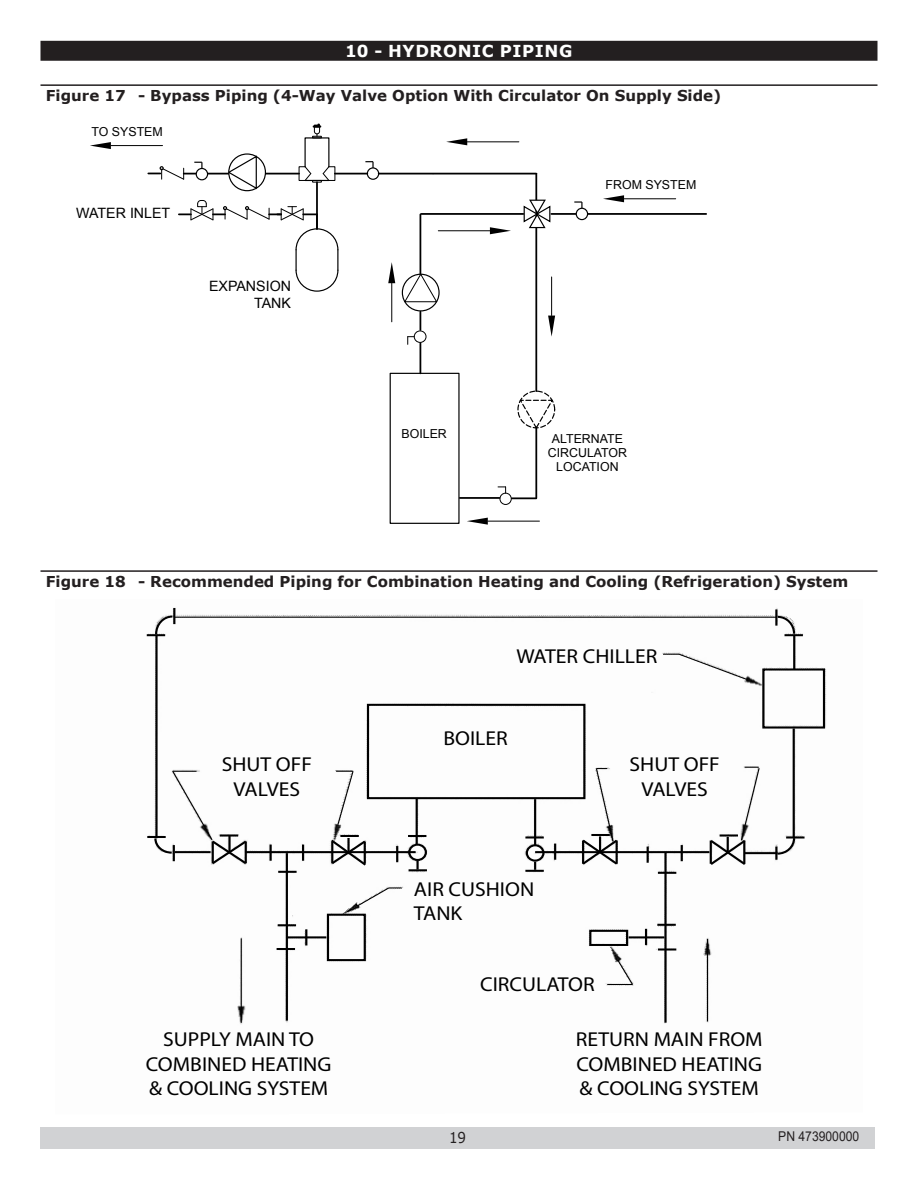
<style>
.page{position:relative;width:918px;height:1188px;background:#fff}
.page>*{position:absolute;margin:0;border:0;box-sizing:border-box;transform-origin:0 0}
.t1{font:20.25px/24.2px "Myriad Pro";color:#000;text-align:center;scale:1.07 1}
.t2{font:700 16.5px "Verdana";letter-spacing:.035em;color:#fff}
.t3{font:700 15px "Verdana";color:#231f20}
.t4{font:15px "Verdana";color:#231f20;scale:.9 1}
.t5{font:14.25px/17.1px "Arial";color:#000;text-align:right}
.t6{font:13.5px "Arial";color:#231f20;scale:.9 1}
.t7{font:12.45px/14.1px "Arial";color:#000;text-align:center}
</style>
<div class="page">
<hr style="left:420px;top:343px;width:1px;height:30px;background:#000">
<hr style="left:460px;top:497px;width:40px;height:2px;background:#000">
<hr style="left:512px;top:497px;width:24px;height:2px;background:#000">
<div style="left:390px;top:373px;width:70px;height:151px;border:1px solid #000"></div>
<svg style="left:403px;top:273px;width:35px;height:30px"></svg>
<div style="left:402px;top:274px;width:38px;height:38px;border:1px solid #000;border-radius:50%"></div>
<svg style="left:420px;top:312px;width:1px;height:18px"></svg>
<div style="left:414px;top:331px;width:12px;height:12px;border:1px solid #000;border-radius:50%"></div>
<svg style="left:407px;top:336px;width:7px;height:8px"></svg>
<svg style="left:388px;top:262px;width:7px;height:21px"></svg>
<hr style="left:391px;top:283px;width:1px;height:39px;background:#000">
<hr style="left:420px;top:214px;width:1px;height:60px;background:#000">
<div style="left:500px;top:493px;width:12px;height:12px;border:1px solid #000;border-radius:50%"></div>
<svg style="left:498px;top:486px;width:8px;height:7px"></svg>
<hr style="left:535px;top:428px;width:2px;height:70px;background:#000">
<div style="left:517px;top:391px;width:38px;height:37px;border:1px dashed #000;border-radius:50%"></div>
<svg style="left:518px;top:399px;width:36px;height:30px"></svg>
<hr style="left:535px;top:174px;width:2px;height:217px;background:#000">
<svg style="left:548px;top:316px;width:7px;height:21px"></svg>
<hr style="left:551px;top:277px;width:1px;height:39px;background:#000">
<hr style="left:184px;top:173px;width:115px;height:1px;background:#000">
<hr style="left:551px;top:213px;width:155px;height:2px;background:#000">
<div style="left:328px;top:166px;width:7px;height:15px;border:1px solid #000"></div>
<div style="left:299px;top:166px;width:7px;height:15px;border:1px solid #000"></div>
<svg style="left:304px;top:166px;width:26px;height:17px"></svg>
<svg style="left:312px;top:124px;width:10px;height:14px"></svg>
<svg style="left:367px;top:168px;width:12px;height:11px"></svg>
<div style="left:367px;top:167px;width:12px;height:13px;border:1px solid #000;border-radius:50%"></div>
<svg style="left:365px;top:161px;width:9px;height:7px"></svg>
<div style="left:196px;top:168px;width:12px;height:12px;background:#fff;border-radius:50%"></div>
<div style="left:196px;top:168px;width:12px;height:12px;border:1px solid #000;border-radius:50%"></div>
<svg style="left:194px;top:162px;width:9px;height:6px"></svg>
<svg style="left:179px;top:200px;width:160px;height:92px"></svg>
<hr style="left:316px;top:182px;width:2px;height:47px;background:#000">
<hr style="left:335px;top:173px;width:32px;height:1px;background:#000">
<hr style="left:421px;top:213px;width:102px;height:2px;background:#000">
<hr style="left:379px;top:173px;width:157px;height:1px;background:#000">
<svg style="left:603px;top:195px;width:21px;height:7px"></svg>
<hr style="left:624px;top:198px;width:52px;height:1px;background:#000">
<svg style="left:446px;top:138px;width:21px;height:7px"></svg>
<hr style="left:467px;top:141px;width:52px;height:1px;background:#000">
<svg style="left:490px;top:227px;width:21px;height:7px"></svg>
<hr style="left:438px;top:230px;width:52px;height:1px;background:#000">
<svg style="left:467px;top:518px;width:21px;height:7px"></svg>
<hr style="left:488px;top:521px;width:51px;height:1px;background:#000">
<svg style="left:90px;top:142px;width:21px;height:7px"></svg>
<hr style="left:111px;top:145px;width:52px;height:1px;background:#000">
<svg style="left:523px;top:199px;width:28px;height:30px"></svg>
<div style="left:576px;top:208px;width:12px;height:12px;background:#fff;border-radius:50%"></div>
<div style="left:576px;top:208px;width:12px;height:12px;border:1px solid #000;border-radius:50%"></div>
<svg style="left:574px;top:201px;width:9px;height:7px"></svg>
<svg style="left:148px;top:166px;width:37px;height:14px"></svg>
<div style="left:229px;top:154px;width:36px;height:37px;background:#fff;border-radius:50%"></div>
<div style="left:228px;top:153px;width:38px;height:38px;border:1px solid #000;border-radius:50%"></div>
<svg style="left:227px;top:154px;width:30px;height:36px"></svg>
<div style="left:40px;top:1127px;width:835px;height:22px;background:#d1d2d4"></div>
<hr style="left:40px;top:84px;width:838px;height:2px;background:#231f20">
<div style="left:41px;top:42px;width:836px;height:18px;background:#231f20"></div>
<div style="left:40px;top:41px;width:838px;height:20px;border:2px solid #231f20"></div>
<img style="left:146px;top:607px;width:680px;height:418px">
<hr style="left:174px;top:617px;width:602px;height:1px;background:#000">
<hr style="left:155px;top:635px;width:3px;height:203px;background:#000">
<hr style="left:245px;top:851px;width:171px;height:2px;background:#000">
<hr style="left:416px;top:799px;width:2px;height:45px;background:#000">
<div style="left:367px;top:704px;width:218px;height:95px;border:2px solid #000"></div>
<hr style="left:534px;top:799px;width:2px;height:47px;background:#000">
<hr style="left:535px;top:851px;width:174px;height:2px;background:#000">
<hr style="left:745px;top:852px;width:32px;height:2px;background:#000">
<hr style="left:793px;top:729px;width:2px;height:108px;background:#000">
<hr style="left:793px;top:635px;width:2px;height:35px;background:#000">
<hr style="left:786px;top:836px;width:19px;height:3px;background:#000">
<svg style="left:681px;top:845px;width:2px;height:16px"></svg>
<svg style="left:647px;top:847px;width:2px;height:16px"></svg>
<svg style="left:554px;top:844px;width:2px;height:16px"></svg>
<svg style="left:645px;top:929px;width:2px;height:16px"></svg>
<svg style="left:396px;top:846px;width:2px;height:16px"></svg>
<svg style="left:302px;top:845px;width:2px;height:16px"></svg>
<svg style="left:305px;top:929px;width:2px;height:16px"></svg>
<svg style="left:270px;top:845px;width:2px;height:16px"></svg>
<svg style="left:408px;top:835px;width:18px;height:2px"></svg>
<hr style="left:525px;top:836px;width:19px;height:3px;background:#000">
<svg style="left:658px;top:872px;width:18px;height:2px"></svg>
<svg style="left:657px;top:924px;width:19px;height:2px"></svg>
<hr style="left:658px;top:948px;width:18px;height:3px;background:#000">
<svg style="left:278px;top:871px;width:19px;height:2px"></svg>
<svg style="left:278px;top:924px;width:18px;height:2px"></svg>
<svg style="left:277px;top:948px;width:18px;height:2px"></svg>
<div style="left:762px;top:668px;width:63px;height:61px;border:2px solid #000"></div>
<div style="left:589px;top:930px;width:39px;height:16px;border:2px solid #000"></div>
<div style="left:327px;top:914px;width:39px;height:47px;border:2px solid #000"></div>
<hr style="left:286px;top:853px;width:2px;height:168px;background:#000">
<hr style="left:664px;top:853px;width:3px;height:170px;background:#000">
<hr style="left:629px;top:936px;width:35px;height:2px;background:#000">
<hr style="left:287px;top:936px;width:39px;height:2px;background:#000">
<svg style="left:329px;top:835px;width:39px;height:33px"></svg>
<svg style="left:409px;top:861px;width:18px;height:10px"></svg>
<div style="left:526px;top:844px;width:18px;height:18px;border:2px solid #000;border-radius:50%"></div>
<div style="left:408px;top:844px;width:19px;height:17px;border:2px solid #000;border-radius:50%"></div>
<svg style="left:525px;top:862px;width:19px;height:10px"></svg>
<svg style="left:147px;top:608px;width:28px;height:28px"></svg>
<svg style="left:775px;top:609px;width:28px;height:27px"></svg>
<svg style="left:775px;top:836px;width:21px;height:24px"></svg>
<svg style="left:580px;top:767px;width:40px;height:100px"></svg>
<svg style="left:708px;top:767px;width:52px;height:100px"></svg>
<hr style="left:707px;top:939px;width:1px;height:82px;background:#000">
<svg style="left:607px;top:959px;width:27px;height:27px"></svg>
<svg style="left:356px;top:887px;width:46px;height:20px"></svg>
<hr style="left:241px;top:938px;width:1px;height:85px;background:#000">
<svg style="left:336px;top:770px;width:18px;height:56px"></svg>
<svg style="left:147px;top:770px;width:102px;height:96px"></svg>
<svg style="left:663px;top:653px;width:85px;height:28px"></svg>
<hr style="left:40px;top:570px;width:838px;height:2px;background:#231f20">
<p class="t2" style="left:345px;top:39px;width:229px">10 - HYDRONIC PIPING</p>
<p class="t3" style="left:46px;top:85px;width:677px">Figure 17 - Bypass Piping (4-Way Valve Option With Circulator On Supply Side)</p>
<p class="t7" style="left:92px;top:124px;width:73px">TO SYSTEM</p>
<p class="t5" style="left:76px;top:204px;width:96px">WATER INLET</p>
<p class="t5" style="left:209px;top:278px;width:84px">EXPANSION<br>TANK</p>
<p class="t7" style="left:402px;top:427px;width:47px">BOILER</p>
<p class="t7" style="left:606px;top:177px;width:92px">FROM SYSTEM</p>
<p class="t7" style="left:548px;top:432px;width:81px">ALTERNATE<br>CIRCULATOR<br>LOCATION</p>
<p class="t3" style="left:46px;top:571px;width:804px">Figure 18 - Recommended Piping for Combination Heating and Cooling (Refrigeration) System</p>
<p class="t1" style="left:517px;top:644px;width:133px">WATER CHILLER</p>
<p class="t1" style="left:443px;top:726px;width:62px">BOILER</p>
<p class="t1" style="left:222px;top:752px;width:86px">SHUT OFF<br>VALVES</p>
<p class="t1" style="left:630px;top:752px;width:86px">SHUT OFF<br>VALVES</p>
<p class="t1" style="left:414px;top:877px;width:114px;text-align:left">AIR CUSHION<br>TANK</p>
<p class="t1" style="left:480px;top:972px;width:108px">CIRCULATOR</p>
<p class="t1" style="left:146px;top:1027px;width:175px">SUPPLY MAIN TO<br>COMBINED HEATING &amp; COOLING SYSTEM</p>
<p class="t1" style="left:576px;top:1027px;width:176px;text-align:justify">RETURN MAIN FROM COMBINED HEATING &amp; COOLING SYSTEM</p>
<p class="t4" style="left:449px;top:1127px;width:21px">19</p>
<p class="t6" style="left:778px;top:1127px;width:92px">PN 473900000</p>
</div>
